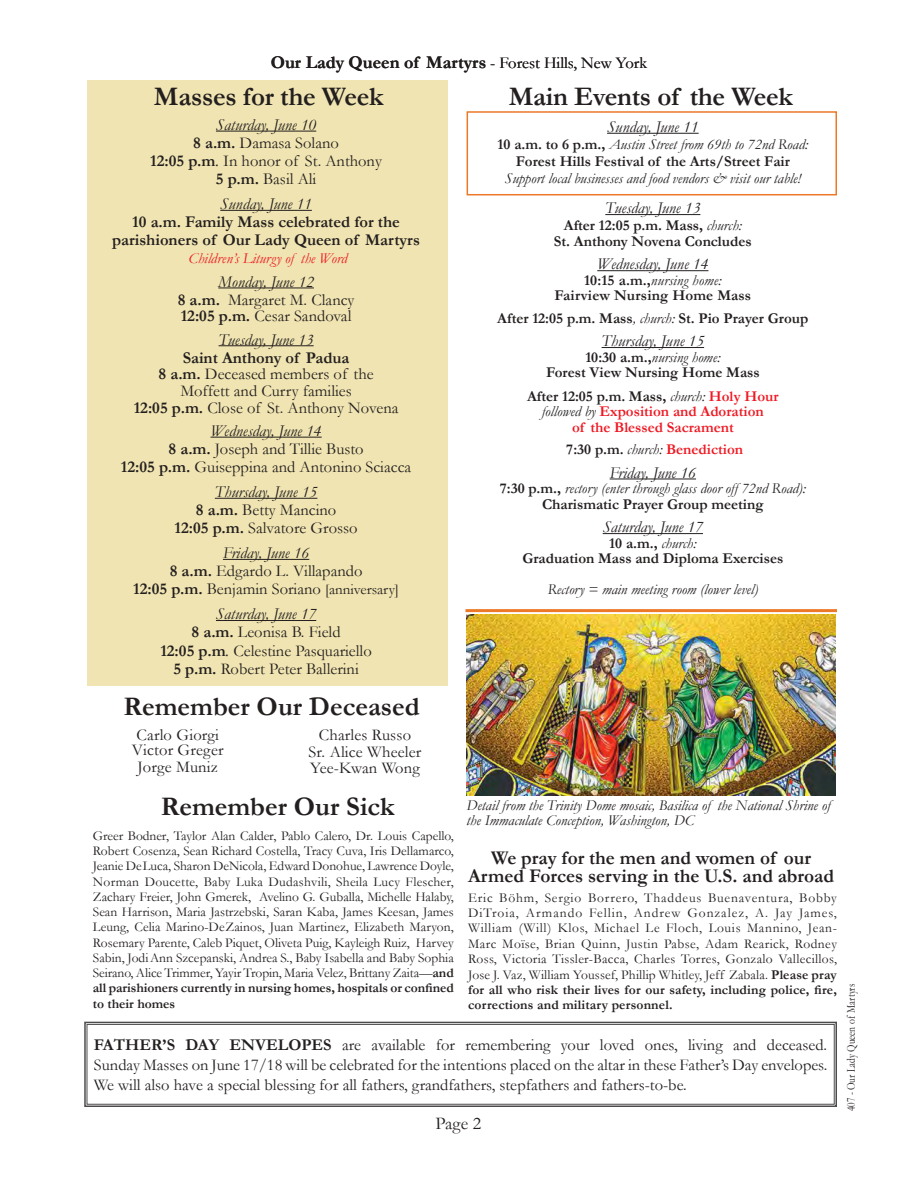
<style>
.page{position:relative;width:918px;height:1188px;background:#fff}
.page>*{position:absolute;margin:0;border:0;box-sizing:border-box;transform-origin:0 0}
.t1{font:700 27px "Garamond";letter-spacing:-.005em;color:#241f1f}
.t2{font:700 19.5px/18px "Garamond";color:#241f1f;text-align:center}
.t3{font:700 18px "Garamond";color:#241f1f}
.t4{font:18px "Garamond";color:#241f1f}
.t5{font:16.5px/18.1px "Garamond";color:#241f1f;text-align:center}
.t6{font:italic 16.5px/23.2px "Garamond";color:#241f1f;text-align:center}
.t7{font:700 16.5px/18.1px "Garamond";color:#241f1f;text-align:center}
.t8{font:700 15px/15.5px "Garamond";color:#241f1f;text-align:center}
.t9{font:italic 15px/15.5px "Garamond";color:#241f1f;text-align:center}
.t10{font:700 15px/15.5px "Garamond";color:#ef1923;text-align:center}
.t11{font:italic 15px "Garamond";color:#ef1923}
.t12{font:13.5px/15.3px "Garamond";letter-spacing:-.005em;color:#241f1f;text-align:justify}
.t13{font:12px "Garamond";color:#241f1f;scale:.8 1}
.s1{font-weight:400;font-size:16.5px}
.s2{font-style:italic}
.s3{font-weight:700}
.s4{font-weight:400;font-style:italic}
.s5{font-style:inherit}
.s6{font-weight:700;font-style:normal}
.s7{font-style:normal}
.s8{font-size:15px}
.s9{color:#241f1f}
.s10{font-weight:400;font-style:italic;color:#241f1f}
</style>
<div class="page">
<div style="left:87px;top:80px;width:361px;height:606px;background:#f0e5b2"></div>
<svg style="left:84px;top:1021px;width:753px;height:86px"></svg>
<div style="left:87px;top:1024px;width:748px;height:81px;border:1px solid #4e4b4c"></div>
<hr style="left:216px;top:131px;width:100px;height:1px;background:#241f1f">
<hr style="left:220px;top:210px;width:92px;height:1px;background:#241f1f">
<hr style="left:218px;top:288px;width:96px;height:1px;background:#241f1f">
<hr style="left:219px;top:345px;width:95px;height:1px;background:#241f1f">
<hr style="left:211px;top:437px;width:111px;height:1px;background:#241f1f">
<hr style="left:215px;top:498px;width:102px;height:1px;background:#241f1f">
<hr style="left:223px;top:559px;width:86px;height:1px;background:#241f1f">
<hr style="left:216px;top:620px;width:100px;height:1px;background:#241f1f">
<hr style="left:607px;top:133px;width:92px;height:1px;background:#241f1f">
<hr style="left:605px;top:214px;width:95px;height:1px;background:#241f1f">
<hr style="left:597px;top:270px;width:111px;height:1px;background:#241f1f">
<hr style="left:602px;top:347px;width:102px;height:1px;background:#241f1f">
<hr style="left:610px;top:479px;width:86px;height:1px;background:#241f1f">
<hr style="left:603px;top:533px;width:100px;height:1px;background:#241f1f">
<img style="left:467px;top:615px;width:369px;height:180px">
<div style="left:467px;top:111px;width:370px;height:84px;border:2px solid #ec7828"></div>
<hr style="left:465px;top:609px;width:372px;height:3px;background:#ec7828">
<h3 class="t3" style="left:271px;top:50px;width:378px">Our Lady Queen of Martyrs <span class="s1">- Forest Hills, New York</span></h3>
<h1 class="t1" style="left:154px;top:78px;width:231px">Masses for the Week</h1>
<p class="t5" style="left:150px;top:115px;width:233px"><span class="s2">Saturday, June 10<br></span><span class="s3">8 a.m.</span> Damasa Solano<br><span class="s3">12:05 p.m</span><span class="s2">.</span> In honor of St. Anthony<br><span class="s3">5 p.m.</span> Basil Ali</p>
<p class="t7" style="left:112px;top:195px;width:310px"><span class="s4">Sunday, June 11<br></span><span class="s5">10</span> a.m. Family Mass celebrated for the parishioners of Our Lady Queen of Martyrs</p>
<p class="t11" style="left:189px;top:249px;width:160px">Children’s Liturgy of the Word</p>
<p class="t5" style="left:178px;top:272px;width:178px"><span class="s2">Monday, June 12<br></span><span class="s3">8 a.m.</span> Margaret M. Clancy</p>
<p class="t6" style="left:181px;top:304px;width:172px"><span class="s6">12:05 p.m.</span> <span class="s7">Cesar Sandoval<br></span>Tuesday, June 13</p>
<p class="t5" style="left:134px;top:349px;width:266px;line-height:16.6px"><span class="s3">Saint Anthony of Padua<br>8 a.m.</span> Deceased members of the<br>Moffett and Curry families<br><span class="s3">12:05 p.m.</span> Close of St. Anthony Novena</p>
<p class="t5" style="left:121px;top:421px;width:292px"><span class="s2">Wednesday, June 14<br></span><span class="s3">8 a.m.</span> Joseph and Tillie Busto<br><span class="s3">12:05 p.m.</span> Guiseppina and Antonino Sciacca</p>
<p class="t5" style="left:175px;top:482px;width:184px"><span class="s2">Thursday, June 15<br></span><span class="s3">8 a.m.</span> Betty Mancino<br><span class="s3">12:05 p.m.</span> Salvatore Grosso</p>
<p class="t5" style="left:133px;top:543px;width:267px"><span class="s2">Friday, June 16<br></span><span class="s3">8 a.m.</span> Edgardo L. Villapando<br><span class="s3">12:05 p.m.</span> Benjamin Soriano <span class="s8">[anniversary]</span></p>
<p class="t5" style="left:160px;top:605px;width:213px"><span class="s2">Saturday, June 17<br></span><span class="s3">8 a.m.</span> Leonisa B. Field<br><span class="s3">12:05 p.m</span><span class="s2">.</span> Celestine Pasquariello<br><span class="s3">5 p.m.</span> Robert Peter Ballerini</p>
<h1 class="t1" style="left:124px;top:689px;width:298px">Remember Our Deceased</h1>
<p class="t5" style="left:132px;top:727px;width:93px;line-height:15px;text-align:left">Carlo Giorgi<br>Victor Greger</p>
<p class="t5" style="left:138px;top:757px;width:82px">Jorge Muniz</p>
<p class="t5" style="left:309px;top:726px;width:114px;line-height:16.5px">Charles Russo<br>Sr. Alice Wheeler<br>Yee-Kwan Wong</p>
<h1 class="t1" style="left:161px;top:788px;width:235px">Remember Our Sick</h1>
<h1 class="t1" style="left:509px;top:78px;width:286px">Main Events of the Week</h1>
<p class="t6" style="left:607px;top:115px;width:93px">Sunday, June 11</p>
<p class="t8" style="left:498px;top:136px;width:312px;line-height:17px">10 a.m. to 6 p.m., <span class="s4">Austin Street from 69th to 72nd Road:<br></span>Forest Hills Festival of the Arts/Street Fair</p>
<p class="t9" style="left:505px;top:170px;width:297px">Support local businesses and food vendors &amp; visit our table!</p>
<p class="t6" style="left:605px;top:196px;width:97px">Tuesday, June 13</p>
<p class="t8" style="left:554px;top:218px;width:199px">After 12:05 p.m. Mass, <span class="s4">church:<br></span>St. Anthony Novena Concludes</p>
<p class="t6" style="left:597px;top:252px;width:113px">Wednesday, June 14</p>
<p class="t8" style="left:554px;top:273px;width:198px">10:15 a.m.<span class="s5">,</span><span class="s4">nursing home:<br></span>Fairview Nursing Home Mass</p>
<p class="t8" style="left:497px;top:310px;width:313px">After 12:05 p.m. Mass<span class="s4">, church:</span> St. Pio Prayer Group</p>
<p class="t6" style="left:602px;top:329px;width:104px">Thursday, June 15</p>
<p class="t8" style="left:546px;top:349px;width:215px">10:30 a.m.<span class="s5">,</span><span class="s4">nursing home:<br></span>Forest View Nursing Home Mass</p>
<p class="t10" style="left:527px;top:388px;width:253px"><span class="s9">After 12:05 p.m. Mass,</span> <span class="s10">church:</span> Holy Hour <span class="s10">followed by</span> Exposition and Adoration<br>of the Blessed Sacrament</p>
<p class="t10" style="left:566px;top:442px;width:178px"><span class="s9">7:30 p.m.</span> <span class="s10">church:</span> Benediction</p>
<p class="t6" style="left:610px;top:461px;width:88px">Friday, June 16</p>
<p class="t9" style="left:500px;top:480px;width:308px"><span class="s6">7:30 p.m.,</span> rectory (enter through glass door off 72nd Road):<br><span class="s6">Charismatic Prayer Group meeting</span></p>
<p class="t6" style="left:603px;top:515px;width:102px">Saturday, June 17</p>
<p class="t8" style="left:522px;top:535px;width:262px">10 a.m., <span class="s4">church:<br></span>Graduation Mass and Diploma Exercises</p>
<p class="t9" style="left:547px;top:581px;width:212px">Rectory = main meeting room (lower level)</p>
<p class="t9" style="left:467px;top:798px;width:365px;line-height:15px;text-align:left">Detail from the Trinity Dome mosaic, Basilica of the National Shrine of the Immaculate Conception, Washington, DC</p>
<p class="t12" style="left:93px;top:828px;width:363px">Greer Bodner, Taylor Alan Calder, Pablo Calero, Dr. Louis Capello, Robert Cosenza, Sean Richard Costella, Tracy Cuva, Iris Dellamarco, Jeanie DeLuca, Sharon DeNicola, Edward Donohue, Lawrence Doyle, Norman Doucette, Baby Luka Dudashvili, Sheila Lucy Flescher, Zachary Freier, John Gmerek, Avelino G. Guballa, Michelle Halaby, Sean Harrison, Maria Jastrzebski, Saran Kaba, James Keesan, James Leung, Celia Marino-DeZainos, Juan Martinez, Elizabeth Maryon, Rosemary Parente, Caleb Piquet, Oliveta Puig, Kayleigh Ruiz, Harvey Sabin, JodiAnn Szcepanski, Andrea S., Baby Isabella and Baby Sophia Seirano, Alice Trimmer, Yayir Tropin, Maria Velez, Brittany Zaita—<span class="s3">and all parishioners currently in nursing homes, hospitals or confined to their homes</span></p>
<p class="t5" style="left:94px;top:1034px;width:735px;line-height:19.8px;text-align:justify"><span class="s3">FATHER’S DAY ENVELOPES</span> are available for remembering your loved ones, living and deceased.<br>Sunday Masses on June 17/18 will be celebrated for the intentions placed on the altar in these Father’s Day envelopes.<br>We will also have a special blessing for all fathers, grandfathers, stepfathers and fathers-to-be.</p>
<h2 class="t2" style="left:468px;top:849px;width:368px">We pray for the men and women of our<br>Armed Forces serving in the U.S. and abroad</h2>
<p class="t12" style="left:468px;top:889px;width:370px">Eric Böhm, Sergio Borrero, Thaddeus Buenaventura, Bobby DiTroia, Armando Fellin, Andrew Gonzalez, A. Jay James, William (Will) Klos, Michael Le Floch, Louis Mannino, Jean-Marc Moïse, Brian Quinn, Justin Pabse, Adam Rearick, Rodney Ross, Victoria Tissler-Bacca, Charles Torres, Gonzalo Vallecillos, Jose J. Vaz, William Youssef, Phillip Whitley, Jeff Zabala. <span class="s3">Please pray for all who risk their lives for our safety, including police, fire, corrections and military personnel.</span></p>
<h3 class="t4" style="left:436px;top:1111px;width:47px">Page 2</h3>
<p class="t13" style="left:843px;top:1111px;width:161px;rotate:-90deg">407 - Our Lady Queen of Martyrs</p>
</div>
